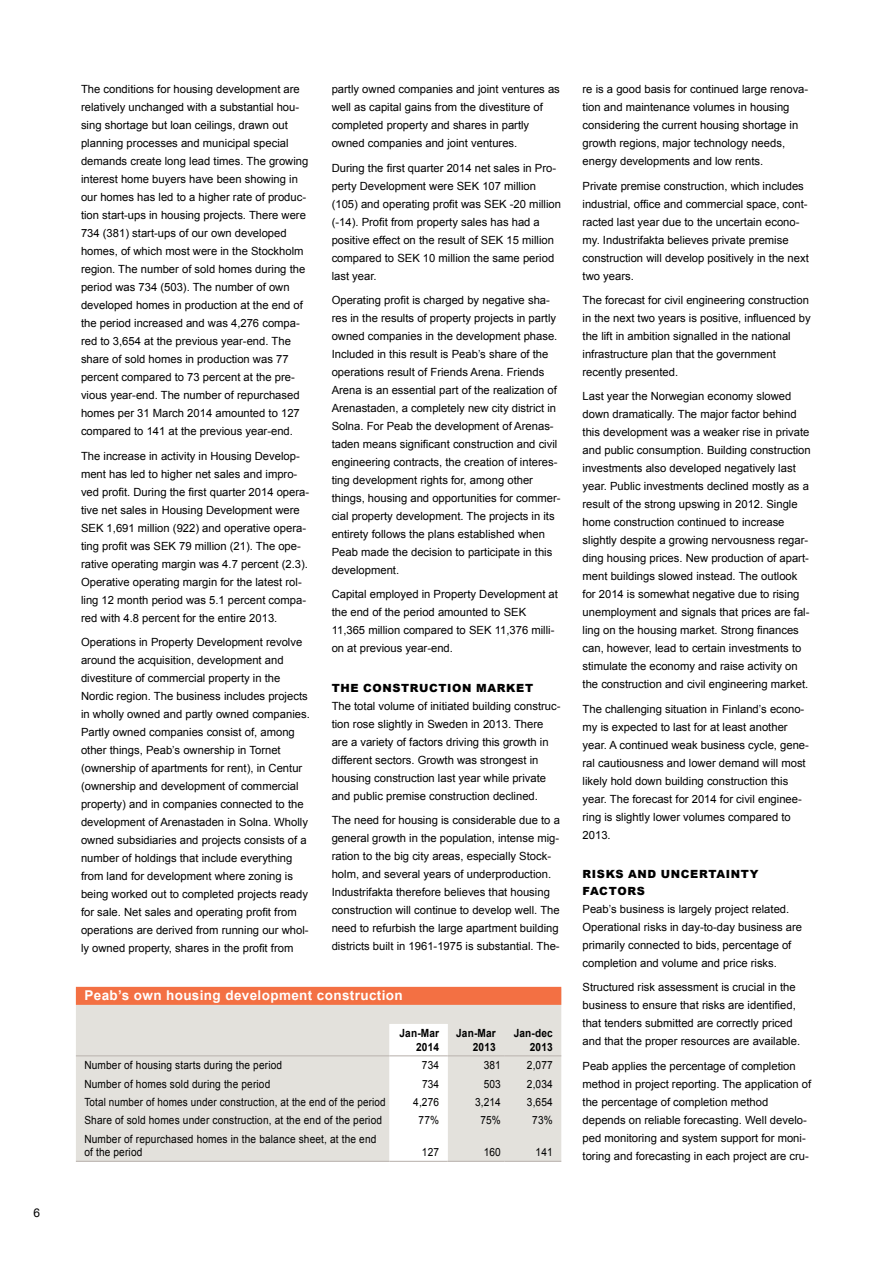
<style>
.page{position:relative;width:893px;height:1263px;background:#fff}
.page>*{position:absolute;margin:0;border:0;box-sizing:border-box;transform-origin:0 0}
.t1{font:700 13.5px "Arial";letter-spacing:.03em;color:#fff}
.t2{font:12px "Arial";color:#000}
.t3{font:11.25px/18px "Arial";color:#000}
.t4{font:11.25px/13.5px "Arial";color:#000;scale:.9 1}
.t5{font:11.25px "Arial";color:#000;scale:.88 1}
.t6{font:900 11.25px/16.5px "Arial";letter-spacing:.055em;color:#000}
.t7{font:700 11.25px/13.5px "Arial";letter-spacing:.015em;color:#000;text-align:right;scale:.9 1}
</style>
<div class="page">
<div style="left:76px;top:1005px;width:485px;height:156px;background:#e3e1dc"></div>
<svg style="left:389px;top:1024px;width:59px;height:137px"></svg>
<hr style="left:76px;top:1161px;width:313px;height:1px;background:#beb7b3">
<hr style="left:389px;top:1161px;width:59px;height:1px;background:#beb7b3">
<hr style="left:448px;top:1161px;width:56px;height:1px;background:#beb7b3">
<hr style="left:504px;top:1161px;width:57px;height:1px;background:#beb7b3">
<hr style="left:76px;top:1055px;width:313px;height:1px;background:#beb7b3">
<hr style="left:389px;top:1055px;width:59px;height:1px;background:#beb7b3">
<hr style="left:448px;top:1055px;width:56px;height:1px;background:#beb7b3">
<hr style="left:504px;top:1055px;width:57px;height:1px;background:#beb7b3">
<div style="left:76px;top:987px;width:485px;height:18px;background:#f37043"></div>
<p class="t2" style="left:34px;top:1204px;width:8px">6</p>
<p class="t3" style="left:81px;top:80px;width:229px">The conditions for housing development are relatively unchanged with a substantial hou&shy;sing shortage but loan ceilings, drawn out planning processes and municipal special demands create long lead times. The growing interest home buyers have been showing in our homes has led to a higher rate of produc&shy;tion start-ups in housing projects. There were 734 (381) start-ups of our own developed homes, of which most were in the Stockholm region. The number of sold homes during the period was 734 (503). The number of own developed homes in production at the end of the period increased and was 4,276 compa&shy;red to 3,654 at the previous year-end. The share of sold homes in production was 77 percent compared to 73 percent at the pre&shy;vious year-end. The number of repurchased homes per 31 March 2014 amounted to 127 compared to 141 at the previous year-end.</p>
<p class="t3" style="left:81px;top:447px;width:230px">The increase in activity in Housing Develop&shy;ment has led to higher net sales and impro&shy;ved profit. During the first quarter 2014 opera&shy;tive net sales in Housing Development were SEK 1,691 million (922) and operative opera&shy;ting profit was SEK 79 million (21). The ope&shy;rative operating margin was 4.7 percent (2.3).<br>Operative operating margin for the latest rol&shy;ling 12 month period was 5.1 percent compa&shy;red with 4.8 percent for the entire 2013.</p>
<p class="t3" style="left:81px;top:633px;width:230px">Operations in Property Development revolve around the acquisition, development and divestiture of commercial property in the Nordic region. The business includes projects in wholly owned and partly owned companies.<br>Partly owned companies consist of, among other things, Peab’s ownership in Tornet (ownership of apartments for rent), in Centur (ownership and development of commercial property) and in companies connected to the development of Arenastaden in Solna. Wholly owned subsidiaries and projects consists of a number of holdings that include everything from land for development where zoning is being worked out to completed projects ready for sale. Net sales and operating profit from operations are derived from running our whol&shy;ly owned property, shares in the profit from</p>
<p class="t3" style="left:332px;top:80px;width:230px">partly owned companies and joint ventures as well as capital gains from the divestiture of completed property and shares in partly owned companies and joint ventures.</p>
<p class="t3" style="left:332px;top:159px;width:231px">During the first quarter 2014 net sales in Pro&shy;perty Development were SEK 107 million (105) and operating profit was SEK -20 million (-14). Profit from property sales has had a positive effect on the result of SEK 15 million compared to SEK 10 million the same period last year.</p>
<p class="t3" style="left:332px;top:291px;width:230px">Operating profit is charged by negative sha&shy;res in the results of property projects in partly owned companies in the development phase.<br>Included in this result is Peab’s share of the operations result of Friends Arena. Friends Arena is an essential part of the realization of Arenastaden, a completely new city district in Solna. For Peab the development of Arenas&shy;taden means significant construction and civil engineering contracts, the creation of interes&shy;ting development rights for, among other things, housing and opportunities for commer&shy;cial property development. The projects in its entirety follows the plans established when Peab made the decision to participate in this development.</p>
<p class="t3" style="left:332px;top:586px;width:228px">Capital employed in Property Development at the end of the period amounted to SEK 11,365 million compared to SEK 11,376 milli&shy;on at previous year-end.</p>
<p class="t6" style="left:332px;top:679px;width:203px">THE CONSTRUCTION MARKET</p>
<p class="t3" style="left:332px;top:697px;width:230px">The total volume of initiated building construc&shy;tion rose slightly in Sweden in 2013. There are a variety of factors driving this growth in different sectors. Growth was strongest in housing construction last year while private and public premise construction declined.</p>
<p class="t3" style="left:332px;top:811px;width:230px">The need for housing is considerable due to a general growth in the population, intense mig&shy;ration to the big city areas, especially Stock&shy;holm, and several years of underproduction.<br>Industrifakta therefore believes that housing construction will continue to develop well. The need to refurbish the large apartment building districts built in 1961-1975 is substantial. The-</p>
<p class="t1" style="left:84px;top:987px;width:320px">Peab’s own housing development construction</p>
<p class="t7" style="left:399px;top:1027px;width:46px">Jan-Mar<br>2014</p>
<p class="t7" style="left:456px;top:1027px;width:46px">Jan-Mar<br>2013</p>
<p class="t7" style="left:514px;top:1027px;width:45px">Jan-dec<br>2013</p>
<p class="t4" style="left:84px;top:1058px;width:221px">Number of housing starts during the period</p>
<p class="t4" style="left:422px;top:1058px;width:21px">734</p>
<p class="t4" style="left:484px;top:1058px;width:21px">381</p>
<p class="t4" style="left:527px;top:1058px;width:30px">2,077</p>
<p class="t4" style="left:84px;top:1077px;width:208px">Number of homes sold during the period</p>
<p class="t4" style="left:422px;top:1077px;width:21px">734</p>
<p class="t4" style="left:484px;top:1077px;width:21px">503</p>
<p class="t4" style="left:527px;top:1077px;width:30px">2,034</p>
<p class="t5" style="left:84px;top:1094px;width:344px">Total number of homes under construction, at the end of the period</p>
<p class="t4" style="left:413px;top:1095px;width:30px">4,276</p>
<p class="t4" style="left:475px;top:1095px;width:30px">3,214</p>
<p class="t4" style="left:527px;top:1095px;width:30px">3,654</p>
<p class="t4" style="left:84px;top:1114px;width:332px">Share of sold homes under construction, at the end of the period</p>
<p class="t4" style="left:419px;top:1114px;width:24px">77%</p>
<p class="t4" style="left:480px;top:1114px;width:24px">75%</p>
<p class="t4" style="left:532px;top:1114px;width:24px">73%</p>
<p class="t4" style="left:84px;top:1132px;width:326px">Number of repurchased homes in the balance sheet, at the end of the period</p>
<p class="t4" style="left:422px;top:1146px;width:21px">127</p>
<p class="t4" style="left:484px;top:1146px;width:21px">160</p>
<p class="t4" style="left:536px;top:1146px;width:21px">141</p>
<p class="t3" style="left:583px;top:80px;width:227px">re is a good basis for continued large renova&shy;tion and maintenance volumes in housing considering the current housing shortage in growth regions, major technology needs, energy developments and low rents.</p>
<p class="t3" style="left:583px;top:177px;width:228px">Private premise construction, which includes industrial, office and commercial space, cont&shy;racted last year due to the uncertain econo&shy;my. Industrifakta believes private premise construction will develop positively in the next two years.</p>
<p class="t3" style="left:583px;top:291px;width:230px">The forecast for civil engineering construction in the next two years is positive, influenced by the lift in ambition signalled in the national infrastructure plan that the government recently presented.</p>
<p class="t3" style="left:583px;top:388px;width:230px">Last year the Norwegian economy slowed down dramatically. The major factor behind this development was a weaker rise in private and public consumption. Building construction investments also developed negatively last year. Public investments declined mostly as a result of the strong upswing in 2012. Single home construction continued to increase slightly despite a growing nervousness regar&shy;ding housing prices. New production of apart&shy;ment buildings slowed instead. The outlook for 2014 is somewhat negative due to rising unemployment and signals that prices are fal&shy;ling on the housing market. Strong finances can, however, lead to certain investments to stimulate the economy and raise activity on the construction and civil engineering market.</p>
<p class="t3" style="left:583px;top:700px;width:228px">The challenging situation in Finland’s econo&shy;my is expected to last for at least another year. A continued weak business cycle, gene&shy;ral cautiousness and lower demand will most likely hold down building construction this year. The forecast for 2014 for civil enginee&shy;ring is slightly lower volumes compared to 2013.</p>
<p class="t6" style="left:583px;top:866px;width:178px">RISKS AND UNCERTAINTY<br>FACTORS</p>
<p class="t3" style="left:583px;top:900px;width:221px">Peab’s business is largely project related.<br>Operational risks in day-to-day business are primarily connected to bids, percentage of completion and volume and price risks.</p>
<p class="t3" style="left:583px;top:978px;width:219px">Structured risk assessment is crucial in the business to ensure that risks are identified, that tenders submitted are correctly priced and that the proper resources are available.</p>
<p class="t3" style="left:583px;top:1057px;width:230px">Peab applies the percentage of completion method in project reporting. The application of the percentage of completion method depends on reliable forecasting. Well develo&shy;ped monitoring and system support for moni&shy;toring and forecasting in each project are cru-</p>
</div>
